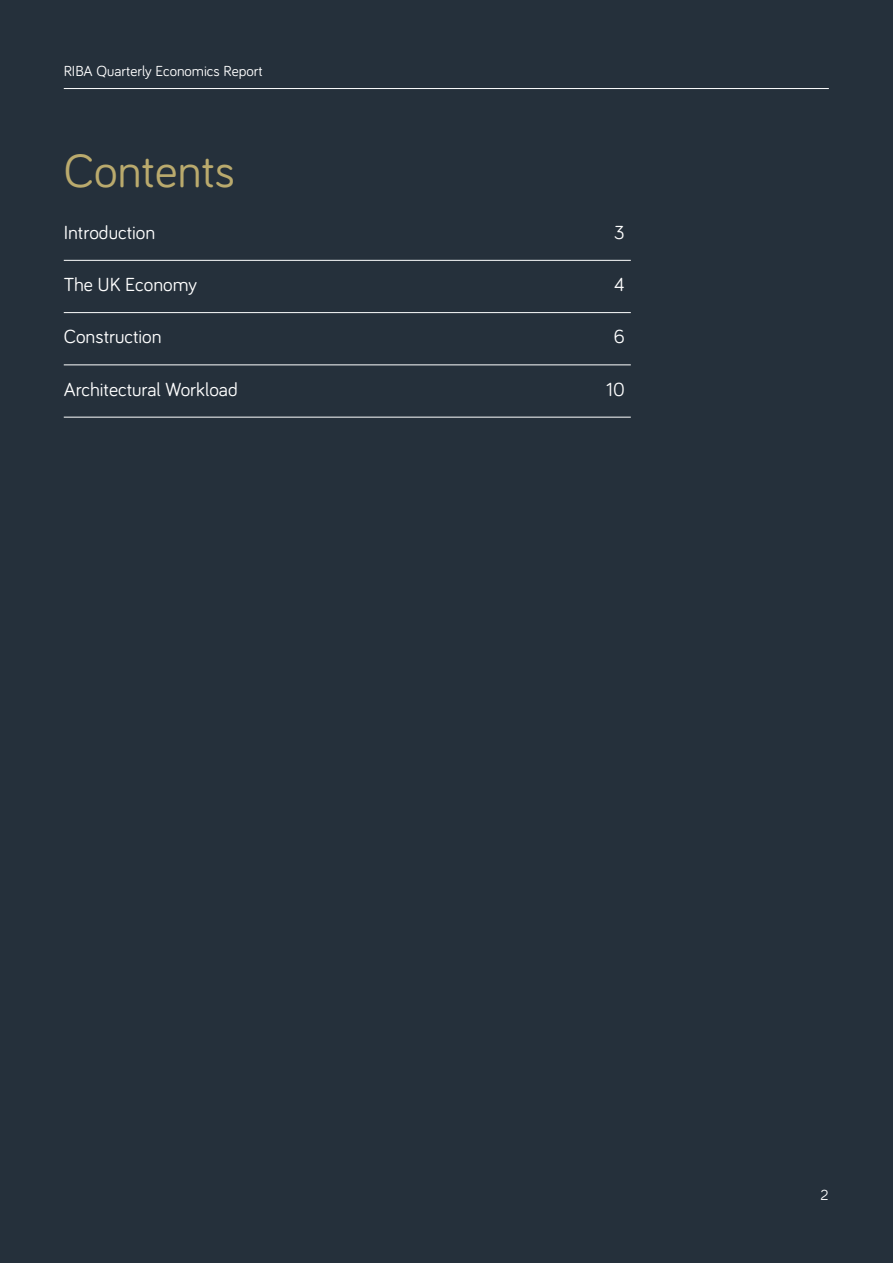
<style>
.page{position:relative;width:893px;height:1263px;background:#25303b}
.page>*{position:absolute;margin:0;border:0;box-sizing:border-box;transform-origin:0 0}
.t1{font:48px "Bariol";color:#baaa6d}
.t2{font:19.5px "Bariol";color:#fff}
.t3{font:15px "Bariol";color:#fff}
</style>
<div class="page">
<hr style="left:64px;top:88px;width:765px;height:1px;background:#fff">
<hr style="left:64px;top:417px;width:567px;height:1px;background:#fff">
<hr style="left:64px;top:365px;width:567px;height:1px;background:#fff">
<hr style="left:64px;top:312px;width:567px;height:1px;background:#fff">
<hr style="left:64px;top:260px;width:567px;height:1px;background:#fff">
<p class="t3" style="left:64px;top:60px;width:201px">RIBA Quarterly Economics Report</p>
<h1 class="t1" style="left:64px;top:138px;width:173px">Contents</h1>
<p class="t2" style="left:64px;top:219px;width:93px">Introduction</p>
<p class="t2" style="left:64px;top:271px;width:135px">The UK Economy</p>
<p class="t2" style="left:64px;top:324px;width:99px">Construction</p>
<p class="t2" style="left:64px;top:376px;width:176px">Architectural Workload</p>
<p class="t2" style="left:614px;top:219px;width:12px">3</p>
<p class="t2" style="left:614px;top:271px;width:12px">4</p>
<p class="t2" style="left:614px;top:324px;width:13px">6</p>
<p class="t2" style="left:606px;top:376px;width:20px">10</p>
<p class="t3" style="left:820px;top:1184px;width:9px">2</p>
</div>
